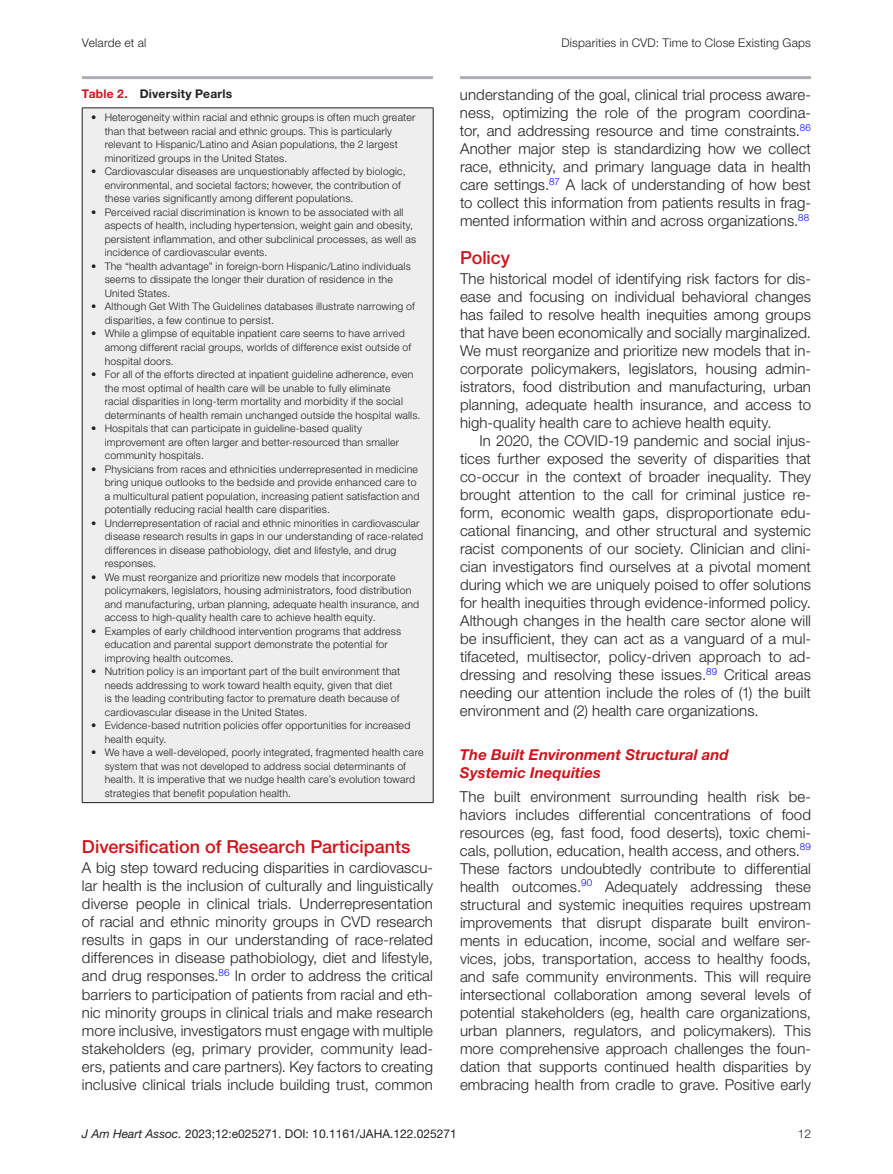
<style>
.page{position:relative;width:893px;height:1174px;background:#fff}
.page>*{position:absolute;margin:0;border:0;box-sizing:border-box;transform-origin:0 0}
.t1{font:500 18px "Helvetica Neue LT Std";color:#cd151d}
.t2{font:300 15px/18px "Helvetica Neue LT Std";letter-spacing:.005em;color:#231f20;text-align:justify}
.t3{font:italic 700 15px/18px "Helvetica Neue LT Std";letter-spacing:.005em;color:#cd151d}
.t4{font:12px "Helvetica Neue LT Std";color:#231f20}
.t5{font:300 12px "Helvetica Neue LT Std";letter-spacing:.015em;color:#231f20}
.t6{font:700 12px "Helvetica Neue LT Std";letter-spacing:.025em;color:#231f20}
.t7{font:300 10.5px/13.5px "Helvetica Neue LT Std";letter-spacing:.02em;color:#231f20}
.s1{color:#cd151d}
.s2{font-style:italic}
</style>
<div class="page">
<div style="left:82px;top:108px;width:351px;height:694px;background:#eeeeef"></div>
<hr style="left:82px;top:108px;width:351px;height:1px;background:#231f20">
<hr style="left:82px;top:108px;width:1px;height:694px;background:#231f20">
<hr style="left:433px;top:108px;width:1px;height:694px;background:#231f20">
<hr style="left:82px;top:802px;width:351px;height:1px;background:#231f20">
<hr style="left:82px;top:76px;width:351px;height:3px;background:#aeafb3">
<hr style="left:460px;top:76px;width:351px;height:3px;background:#aeafb3">
<p class="t5" style="left:82px;top:35px;width:66px">Velarde et al</p>
<p class="t5" style="left:561px;top:35px;width:251px">Disparities in CVD: Time to Close Existing Gaps</p>
<p class="t6" style="left:82px;top:86px;width:152px"><span class="s1">Table 2.</span> Diversity Pearls</p>
<p class="t7" style="left:105px;top:111px;width:312px;text-indent:-14px">• Heterogeneity within racial and ethnic groups is often much greater than that between racial and ethnic groups. This is particularly relevant to Hispanic/Latino and Asian populations, the 2 largest minoritized groups in the United States.</p>
<p class="t7" style="left:105px;top:165px;width:302px;text-indent:-14px">• Cardiovascular diseases are unquestionably affected by biologic, environmental, and societal factors; however, the contribution of these varies significantly among different populations.</p>
<p class="t7" style="left:105px;top:205px;width:313px;text-indent:-14px">• Perceived racial discrimination is known to be associated with all aspects of health, including hypertension, weight gain and obesity, persistent inflammation, and other subclinical processes, as well as incidence of cardiovascular events.</p>
<p class="t7" style="left:105px;top:259px;width:308px;text-indent:-14px">• The “health advantage” in foreign-born Hispanic/Latino individuals seems to dissipate the longer their duration of residence in the<br>United States.</p>
<p class="t7" style="left:105px;top:300px;width:312px;text-indent:-14px">• Although Get With The Guidelines databases illustrate narrowing of disparities, a few continue to persist.</p>
<p class="t7" style="left:105px;top:327px;width:308px;text-indent:-14px">• While a glimpse of equitable inpatient care seems to have arrived among different racial groups, worlds of difference exist outside of hospital doors.</p>
<p class="t7" style="left:105px;top:367px;width:317px;text-indent:-14px">• For all of the efforts directed at inpatient guideline adherence, even the most optimal of health care will be unable to fully eliminate<br>racial disparities in long-term mortality and morbidity if the social determinants of health remain unchanged outside the hospital walls.</p>
<p class="t7" style="left:105px;top:421px;width:296px;text-indent:-14px">• Hospitals that can participate in guideline-based quality improvement are often larger and better-resourced than smaller community hospitals.</p>
<p class="t7" style="left:105px;top:462px;width:316px;text-indent:-14px">• Physicians from races and ethnicities underrepresented in medicine bring unique outlooks to the bedside and provide enhanced care to a multicultural patient population, increasing patient satisfaction and potentially reducing racial health care disparities.</p>
<p class="t7" style="left:105px;top:516px;width:320px;text-indent:-14px">• Underrepresentation of racial and ethnic minorities in cardiovascular disease research results in gaps in our understanding of race-related differences in disease pathobiology, diet and lifestyle, and drug responses.</p>
<p class="t7" style="left:105px;top:570px;width:316px;text-indent:-14px">• We must reorganize and prioritize new models that incorporate policymakers, legislators, housing administrators, food distribution and manufacturing, urban planning, adequate health insurance, and access to high-quality health care to achieve health equity.</p>
<p class="t7" style="left:105px;top:624px;width:298px;text-indent:-14px">• Examples of early childhood intervention programs that address education and parental support demonstrate the potential for improving health outcomes.</p>
<p class="t7" style="left:105px;top:664px;width:297px;text-indent:-14px">• Nutrition policy is an important part of the built environment that needs addressing to work toward health equity, given that diet is the leading contributing factor to premature death because of cardiovascular disease in the United States.</p>
<p class="t7" style="left:105px;top:718px;width:307px;text-indent:-14px">• Evidence-based nutrition policies offer opportunities for increased health equity.</p>
<p class="t7" style="left:105px;top:745px;width:320px;text-indent:-14px">• We have a well-developed, poorly integrated, fragmented health care system that was not developed to address social determinants of health. It is imperative that we nudge health care’s evolution toward strategies that benefit population health.</p>
<p class="t1" style="left:82px;top:836px;width:330px">Diversification of Research Participants</p>
<p class="t2" style="left:82px;top:858px;width:353px">A big step toward reducing disparities in cardiovascu&shy;lar health is the inclusion of culturally and linguistically diverse people in clinical trials. Underrepresentation of racial and ethnic minority groups in CVD research results in gaps in our understanding of race-related differences in disease pathobiology, diet and lifestyle, and drug responses.<sup>86</sup> In order to address the critical barriers to participation of patients from racial and eth&shy;nic minority groups in clinical trials and make research more inclusive, investigators must engage with multiple stakeholders (eg, primary provider, community lead&shy;ers, patients and care partners). Key factors to creating inclusive clinical trials include building trust, common</p>
<p class="t2" style="left:460px;top:85px;width:352px">understanding of the goal, clinical trial process aware&shy;ness, optimizing the role of the program coordina&shy;tor, and addressing resource and time constraints.<sup>86<br></sup>Another major step is standardizing how we collect race, ethnicity, and primary language data in health care settings.<sup>87</sup> A lack of understanding of how best to collect this information from patients results in frag&shy;mented information within and across organizations.<sup>88</sup></p>
<p class="t1" style="left:460px;top:246px;width:52px">Policy</p>
<p class="t2" style="left:460px;top:269px;width:353px">The historical model of identifying risk factors for dis&shy;ease and focusing on individual behavioral changes has failed to resolve health inequities among groups that have been economically and socially marginalized.<br>We must reorganize and prioritize new models that in&shy;corporate policymakers, legislators, housing admin&shy;istrators, food distribution and manufacturing, urban planning, adequate health insurance, and access to high-quality health care to achieve health equity.</p>
<p class="t2" style="left:460px;top:431px;width:353px;text-indent:20px">In 2020, the COVID-19 pandemic and social injus&shy;tices further exposed the severity of disparities that co-occur in the context of broader inequality. They brought attention to the call for criminal justice re&shy;form, economic wealth gaps, disproportionate edu&shy;cational financing, and other structural and systemic racist components of our society. Clinician and clini&shy;cian investigators find ourselves at a pivotal moment during which we are uniquely poised to offer solutions for health inequities through evidence-informed policy.<br>Although changes in the health care sector alone will be insufficient, they can act as a vanguard of a mul&shy;tifaceted, multisector, policy-driven approach to ad&shy;dressing and resolving these issues.<sup>89</sup> Critical areas needing our attention include the roles of (1) the built environment and (2) health care organizations.</p>
<p class="t3" style="left:460px;top:745px;width:270px">The Built Environment Structural and<br>Systemic Inequities</p>
<p class="t2" style="left:460px;top:787px;width:353px">The built environment surrounding health risk be&shy;haviors includes differential concentrations of food resources (eg, fast food, food deserts), toxic chemi&shy;cals, pollution, education, health access, and others.<sup>89<br></sup>These factors undoubtedly contribute to differential health outcomes.<sup>90</sup> Adequately addressing these structural and systemic inequities requires upstream improvements that disrupt disparate built environ&shy;ments in education, income, social and welfare ser&shy;vices, jobs, transportation, access to healthy foods, and safe community environments. This will require intersectional collaboration among several levels of potential stakeholders (eg, health care organizations, urban planners, regulators, and policymakers). This more comprehensive approach challenges the foun&shy;dation that supports continued health disparities by embracing health from cradle to grave. Positive early</p>
<p class="t4" style="left:82px;top:1126px;width:376px"><span class="s2">J Am Heart Assoc.</span> 2023;12:e025271. DOI: 10.1161/JAHA.122.025271</p>
<p class="t5" style="left:798px;top:1126px;width:15px">12</p>
</div>
